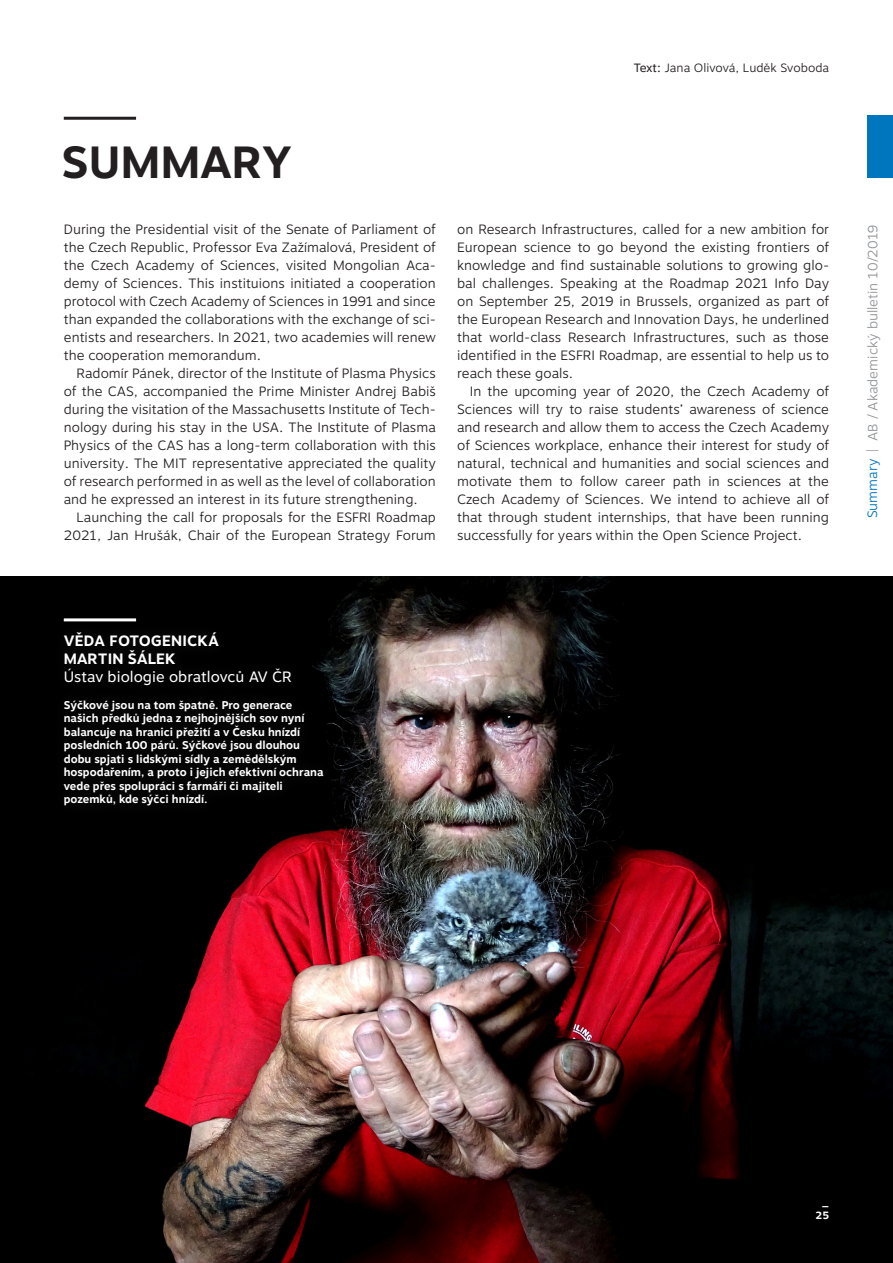
<style>
.page{position:relative;width:893px;height:1263px;background:#fff}
.page>*{position:absolute;margin:0;border:0;box-sizing:border-box;transform-origin:0 0}
.t1{font:700 45px "Motiva Sans";letter-spacing:.01em;color:#231f20}
.t2{font:15px "Motiva Sans";color:#fff}
.t3{font:700 15px "Motiva Sans";letter-spacing:.01em;color:#fff}
.Chleba{font:300 13.5px/18px "Motiva Sans";color:#231f20;text-align:justify}
.t4{font:300 13.5px "Motiva Sans";color:#939598}
.t5{font:300 13.5px "Motiva Sans";color:#0076be}
.t6{font:300 12px "Motiva Sans";color:#231f20}
.t7{font:700 11.25px/13.5px "Motiva Sans";color:#fff}
.t8{font:700 10.5px "Motiva Sans";color:#fff}
.s1{font-weight:400}
</style>
<div class="page">
<img style="left:0;top:576px;width:893px;height:687px">
<hr style="left:64px;top:117px;width:72px;height:3px;background:#231f20">
<div style="left:867px;top:116px;width:26px;height:62px;background:#0076be"></div>
<hr style="left:64px;top:618px;width:72px;height:3px;background:#fff">
<div style="left:50px;top:619px;width:286px;height:199px;background:#040404"></div>
<p class="t6" style="left:633px;top:59px;width:197px"><span class="s1">Text:</span> Jana Olivová, Luděk Svoboda</p>
<p class="t1" style="left:61px;top:129px;width:232px">SUMMARY</p>
<p class="Chleba" style="left:64px;top:220px;width:374px">During the Presidential visit of the Senate of Parliament of the Czech Republic, Professor Eva Zažímalová, President of the Czech Academy of Sciences, visited Mongolian Aca&shy;demy of Sciences. This instituions initiated a cooperation protocol with Czech Academy of Sciences in 1991 and since than expanded the collaborations with the exchange of sci&shy;entists and researchers. In 2021, two academies will renew the cooperation memorandum.</p>
<p class="Chleba" style="left:64px;top:364px;width:374px;text-indent:13px">Radomír Pánek, director of the Institute of Plasma Physics of the CAS, accompanied the Prime Minister Andrej Babiš during the visitation of the Massachusetts Institute of Tech&shy;nology during his stay in the USA. The Institute of Plasma Physics of the CAS has a long-term collaboration with this university. The MIT representative appreciated the quality of research performed in as well as the level of collaboration and he expressed an interest in its future strengthening.</p>
<p class="Chleba" style="left:64px;top:508px;width:374px;text-align:right">Launching the call for proposals for the ESFRI Roadmap<br>2021, Jan Hrušák, Chair of the European Strategy Forum</p>
<p class="Chleba" style="left:457px;top:220px;width:374px">on Research Infrastructures, called for a new ambition for European science to go beyond the existing frontiers of knowledge and find sustainable solutions to growing glo&shy;bal challenges. Speaking at the Roadmap 2021 Info Day on September 25, 2019 in Brussels, organized as part of the European Research and Innovation Days, he underlined that world-‑class Research Infrastructures, such as those identified in the ESFRI Roadmap, are essential to help us to reach these goals.</p>
<p class="Chleba" style="left:457px;top:382px;width:374px;text-indent:13px">In the upcoming year of 2020, the Czech Academy of Sciences will try to raise students’ awareness of science and research and allow them to access the Czech Academy of Sciences workplace, enhance their interest for study of natural, technical and humanities and social sciences and motivate them to follow career path in sciences at the Czech Academy of Sciences. We intend to achieve all of that through student internships, that have been running successfully for years within the Open Science Project.</p>
<p class="t3" style="left:64px;top:630px;width:157px">VĚDA FOTOGENICKÁ</p>
<p class="t3" style="left:64px;top:648px;width:113px">MARTIN ŠÁLEK</p>
<p class="t2" style="left:64px;top:666px;width:230px">Ústav biologie obratlovců AV ČR</p>
<p class="t7" style="left:64px;top:698px;width:261px">Sýčkové jsou na tom špatně. Pro generace našich předků jedna z nejhojnějších sov nyní balancuje na hranici přežití a v Česku hnízdí posledních 100 párů. Sýčkové jsou dlouhou dobu spjati s lidskými sídly a zemědělským hospodařením, a proto i jejich efektivní ochrana vede přes spolupráci s farmáři či majiteli pozemků, kde sýčci hnízdí.</p>
<p class="t4" style="left:863px;top:452px;width:229px;rotate:-90deg">| AB / Akademický bulletin 10/2019</p>
<p class="t5" style="left:862px;top:518px;width:61px;rotate:-90deg">Summary</p>
<p class="t8" style="left:822px;top:1194px;width:9px">_</p>
<p class="t8" style="left:816px;top:1207px;width:15px">25</p>
</div>
